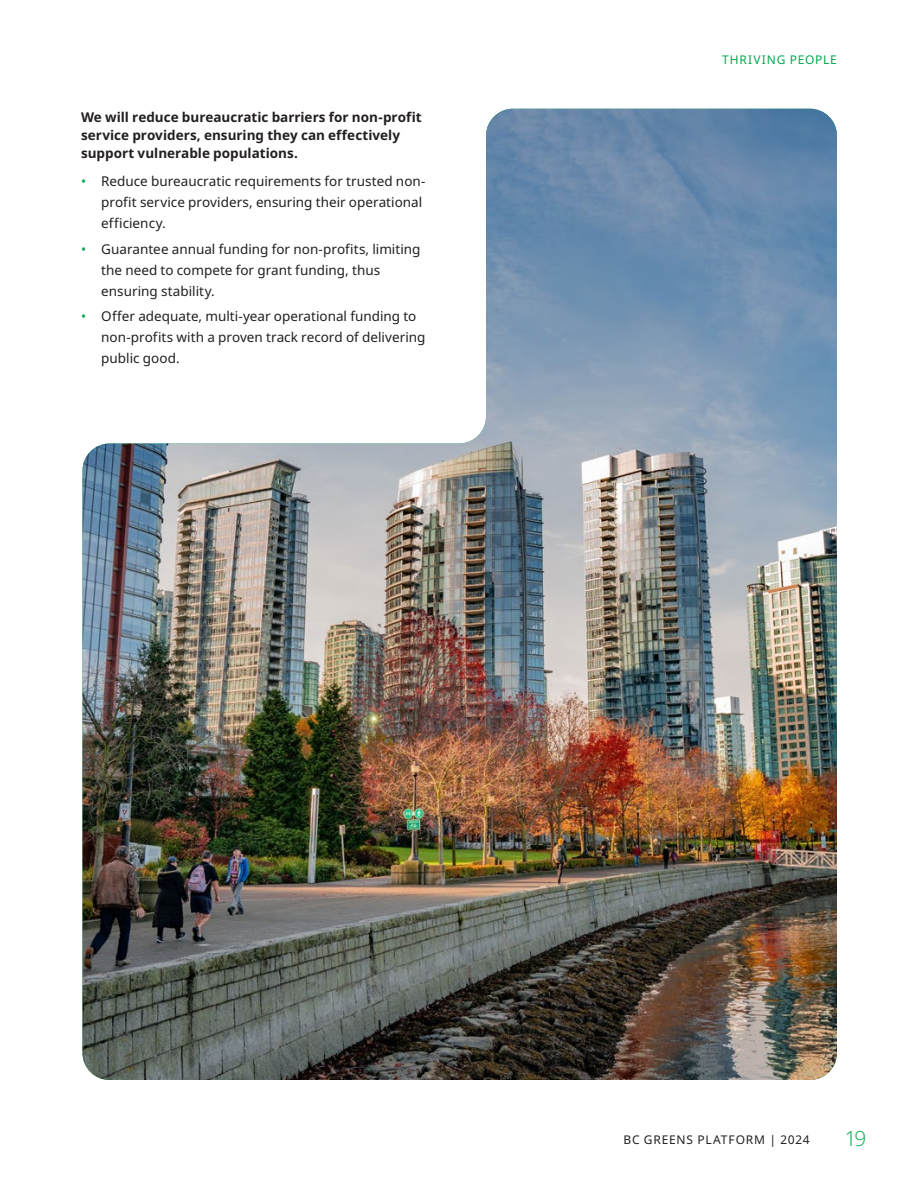
<style>
.page{position:relative;width:918px;height:1188px;background:#fff}
.page>*{position:absolute;margin:0;border:0;box-sizing:border-box;transform-origin:0 0}
.t1{font:300 21px "BC Sans";color:#23b261}
.t2{font:13.5px/21px "BC Sans";color:#231f20}
.Bolded{font:700 13.5px/18px "BC Sans";color:#231f20}
.t3{font:12px "BC Sans";letter-spacing:.065em;color:#231f20}
.t4{font:12px "BC Sans";letter-spacing:.065em;color:#00a94d}
.s1{color:#00a94d}
</style>
<div class="page">
<img style="left:82px;top:109px;width:755px;height:971px">
<p class="Bolded" style="left:81px;top:109px;width:342px">We will reduce bureaucratic barriers for non-profit service providers, ensuring they can effectively support vulnerable populations.</p>
<p class="t2" style="left:101px;top:171px;width:326px;text-indent:-20px"><span class="s1">•</span> Reduce bureaucratic requirements for trusted non&shy;profit service providers, ensuring their operational efficiency.</p>
<p class="t2" style="left:101px;top:239px;width:321px;text-indent:-20px"><span class="s1">•</span> Guarantee annual funding for non-profits, limiting the need to compete for grant funding, thus ensuring stability.</p>
<p class="t2" style="left:101px;top:306px;width:326px;text-indent:-20px"><span class="s1">•</span> Offer adequate, multi-year operational funding to non-profits with a proven track record of delivering public good.</p>
<p class="t4" style="left:722px;top:52px;width:116px">THRIVING PEOPLE</p>
<p class="t3" style="left:623px;top:1131px;width:188px">BC GREENS PLATFORM | 2024</p>
<h1 class="t1" style="left:846px;top:1124px;width:22px">19</h1>
</div>
